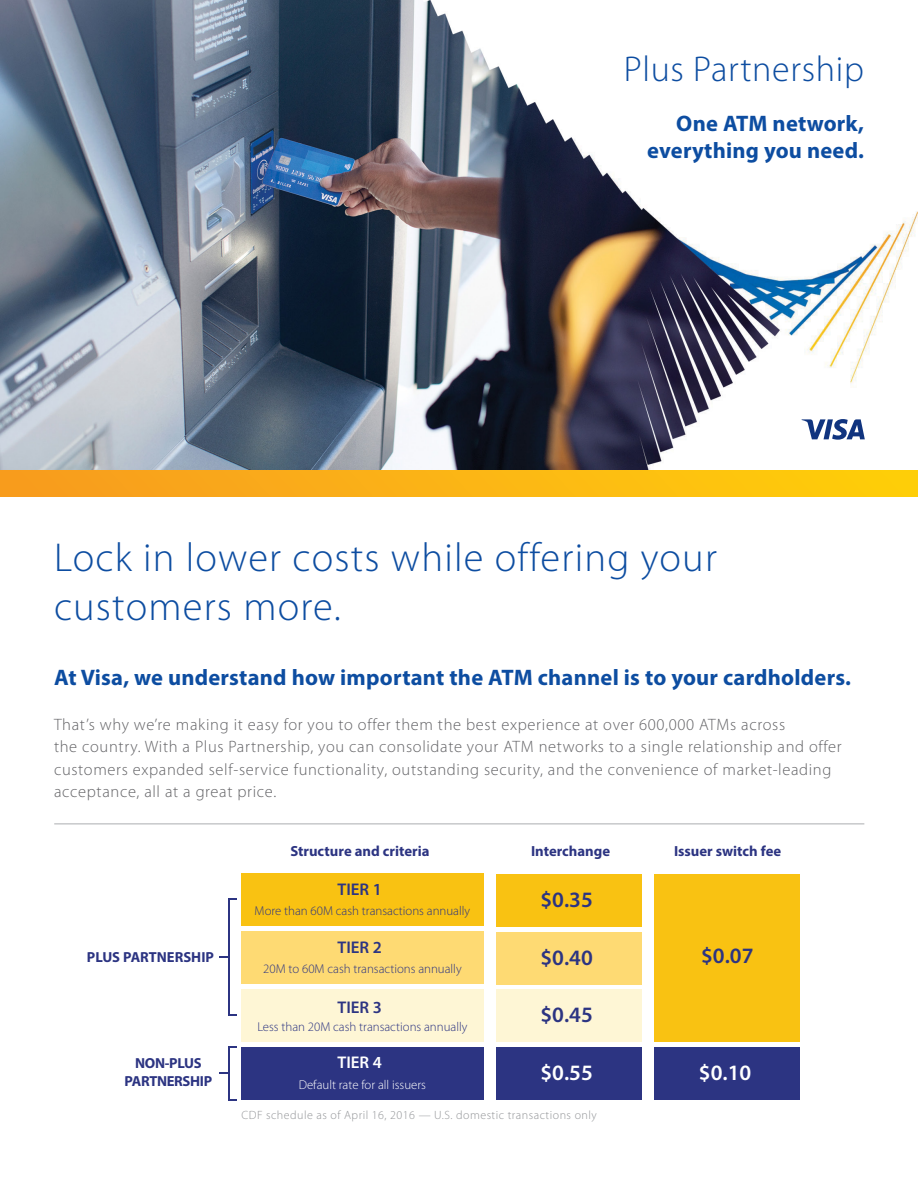
<style>
.page{position:relative;width:918px;height:1188px;background:#fff}
.page>*{position:absolute;margin:0;border:0;box-sizing:border-box;transform-origin:0 0}
.t1{font:300 40.5px/48.6px "Myriad Pro";letter-spacing:.03em;color:#0d4da1}
.t2{font:300 36px "Myriad Pro";letter-spacing:.02em;color:#0d4da1}
.t3{font:700 22.5px/27px "Myriad Pro";letter-spacing:.01em;color:#0d4da1;text-align:right}
.t4{font:600 22.05px "Myriad Pro";color:#2c3482}
.t5{font:600 22.05px "Myriad Pro";color:#fff}
.t6{font:600 16.95px "Myriad Pro";color:#2c3482}
.t7{font:600 16.95px "Myriad Pro";color:#fff}
.t8{font:300 16.5px/22.5px "Myriad Pro";letter-spacing:.04em;color:#636366}
.t9{font:700 14.7px "Myriad Pro";color:#2c3482}
.t10{font:700 14.55px/17.5px "Myriad Pro";letter-spacing:-.02em;color:#2c3482;text-align:center}
.t11{font:700 14.55px "Myriad Pro";color:#2c3482}
.t12{font:300 12.9px "Myriad Pro";color:#2c3482}
.t13{font:300 12.9px "Myriad Pro";color:#fff}
.t14{font:300 12px "Myriad Pro";letter-spacing:.04em;color:#939598}
</style>
<div class="page">
<img style="left:0;top:0;width:918px;height:471px">
<hr style="left:54px;top:824px;width:810px;height:1px;background:#acadb1">
<div style="left:241px;top:873px;width:243px;height:53px;background:#f9c212"></div>
<div style="left:241px;top:931px;width:243px;height:53px;background:#feda73"></div>
<div style="left:241px;top:989px;width:243px;height:53px;background:#fef6d5"></div>
<div style="left:241px;top:1047px;width:243px;height:53px;background:#2c3482"></div>
<div style="left:496px;top:874px;width:146px;height:53px;background:#f9c212"></div>
<div style="left:654px;top:874px;width:146px;height:168px;background:#f9c212"></div>
<div style="left:496px;top:932px;width:146px;height:53px;background:#feda73"></div>
<div style="left:496px;top:989px;width:146px;height:53px;background:#fef6d5"></div>
<div style="left:496px;top:1047px;width:146px;height:53px;background:#2c3482"></div>
<div style="left:654px;top:1047px;width:146px;height:53px;background:#2c3482"></div>
<hr style="left:228px;top:899px;width:1px;height:116px;background:#2c3482">
<svg style="left:220px;top:956px;width:8px;height:2px"></svg>
<hr style="left:228px;top:1047px;width:1px;height:53px;background:#2c3482">
<div style="left:0;top:471px;width:918px;height:26px;background:linear-gradient(to right,#f89a1f,#ffcf09)"></div>
<svg style="left:802px;top:419px;width:63px;height:21px"></svg>
<p class="t2" style="left:624px;top:49px;width:242px">Plus Partnership</p>
<p class="t3" style="left:647px;top:109px;width:218px">One ATM network, everything you need.</p>
<p class="t1" style="left:54px;top:534px;width:664px">Lock in lower costs while offering your customers more.</p>
<p class="t3" style="left:54px;top:663px;width:799px">At Visa, we understand how important the ATM channel is to your cardholders.</p>
<p class="t8" style="left:54px;top:713px;width:789px">That’s why we’re making it easy for you to offer them the best experience at over 600,000 ATMs across<br>the country. With a Plus Partnership, you can consolidate your ATM networks to a single relationship and offer customers expanded self-service functionality, outstanding security, and the convenience of market-leading acceptance, all at a great price.</p>
<p class="t9" style="left:290px;top:841px;width:141px">Structure and criteria</p>
<p class="t9" style="left:531px;top:841px;width:81px">Interchange</p>
<p class="t9" style="left:674px;top:841px;width:109px">Issuer switch fee</p>
<p class="t6" style="left:337px;top:879px;width:46px">TIER 1</p>
<p class="t12" style="left:255px;top:903px;width:217px">More than 60M cash transactions annually</p>
<p class="t6" style="left:337px;top:936px;width:46px">TIER 2</p>
<p class="t12" style="left:263px;top:962px;width:200px">20M to 60M cash transactions annually</p>
<p class="t6" style="left:337px;top:997px;width:46px">TIER 3</p>
<p class="t12" style="left:257px;top:1020px;width:212px">Less than 20M cash transactions annually</p>
<p class="t7" style="left:337px;top:1052px;width:46px">TIER 4</p>
<p class="t13" style="left:299px;top:1078px;width:129px">Default rate for all issuers</p>
<p class="t4" style="left:540px;top:886px;width:54px">$0.35</p>
<p class="t4" style="left:540px;top:943px;width:54px">$0.40</p>
<p class="t4" style="left:540px;top:1001px;width:54px">$0.45</p>
<p class="t5" style="left:540px;top:1058px;width:54px">$0.55</p>
<p class="t5" style="left:699px;top:1058px;width:54px">$0.10</p>
<p class="t11" style="left:87px;top:948px;width:129px">PLUS PARTNERSHIP</p>
<p class="t4" style="left:701px;top:942px;width:54px">$0.07</p>
<p class="t10" style="left:125px;top:1054px;width:89px">NON-PLUS<br>PARTNERSHIP</p>
<p class="t14" style="left:242px;top:1109px;width:357px">CDF schedule as of April 16, 2016 — U.S. domestic transactions only</p>
</div>
